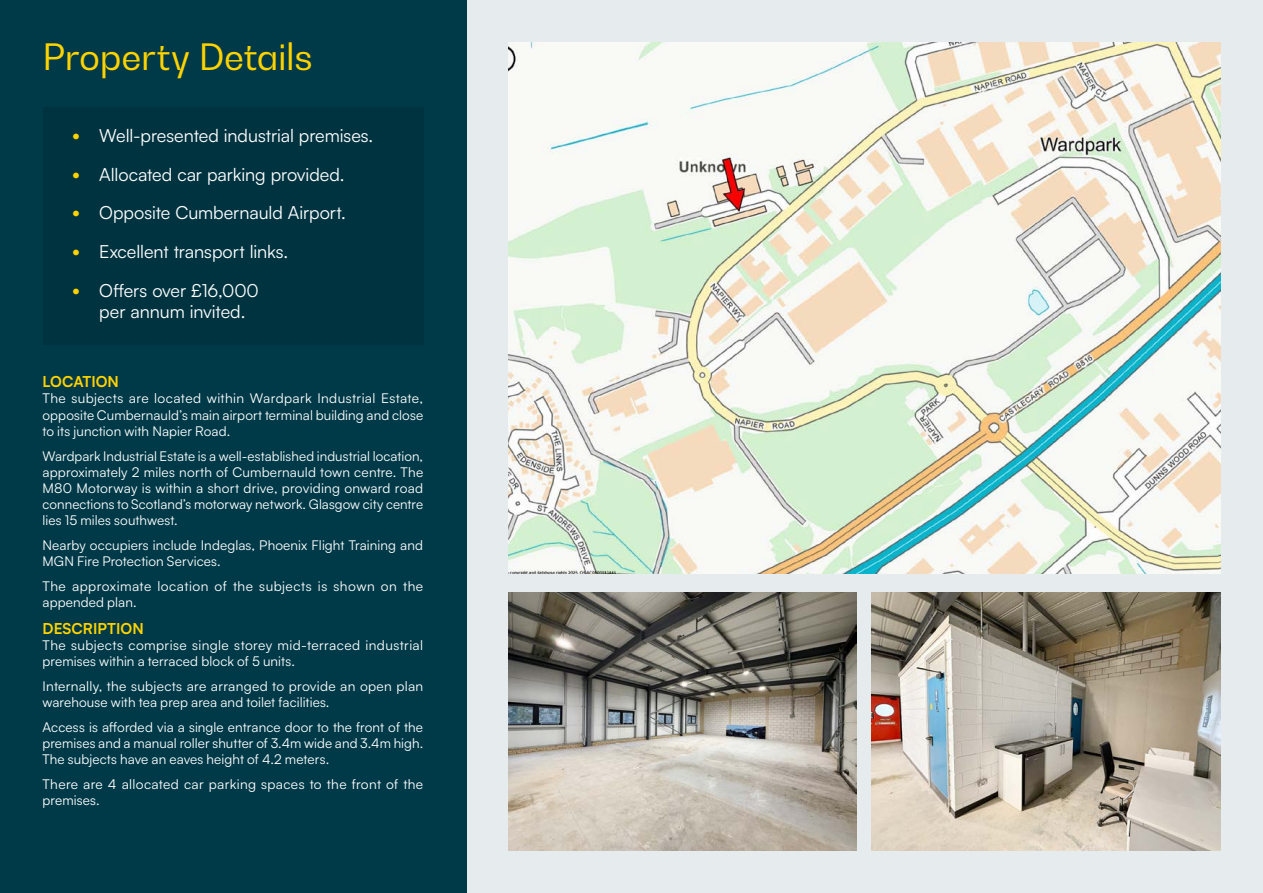
<style>
.page{position:relative;width:1263px;height:893px;background:#fff}
.page>*{position:absolute;margin:0;border:0;box-sizing:border-box;transform-origin:0 0}
.t1{font:36px "Bw Gradual DEMO";letter-spacing:-.01em;color:#ffd300}
.t2{font:18px/21.6px "Satoshi";letter-spacing:-.005em;color:#fff}
.t3{font:700 15px "Satoshi";letter-spacing:.005em;color:#ffd300}
.t4{font:13.5px/16.2px "Satoshi";letter-spacing:.01em;color:#fff}
.t5{font:13.5px/16.2px "Satoshi";letter-spacing:.03em;color:#fff}
.s1{font-size:21px;color:#ffd300}
</style>
<div class="page">
<div style="left:0;top:0;width:466px;height:893px;background:#003a48"></div>
<div style="left:466px;top:0;width:797px;height:893px;background:#e6ebed"></div>
<img style="left:872px;top:592px;width:348px;height:258px">
<div style="left:43px;top:107px;width:380px;height:237px;background:#003340"></div>
<img style="left:508px;top:43px;width:712px;height:530px">
<img style="left:508px;top:592px;width:349px;height:258px">
<h1 class="t1" style="left:43px;top:34px;width:272px">Property Details</h1>
<h2 class="t2" style="left:72px;top:124px;width:303px"><span class="s1">•</span> Well-presented industrial premises.</h2>
<h2 class="t2" style="left:72px;top:163px;width:274px"><span class="s1">•</span> Allocated car parking provided.</h2>
<h2 class="t2" style="left:72px;top:201px;width:275px"><span class="s1">•</span> Opposite Cumbernauld Airport.</h2>
<h2 class="t2" style="left:72px;top:240px;width:217px"><span class="s1">•</span> Excellent transport links.</h2>
<h2 class="t2" style="left:99px;top:278px;width:161px;text-indent:-27px"><span class="s1">•</span> Offers over £16,000 per annum invited.</h2>
<p class="t3" style="left:43px;top:371px;width:78px">LOCATION</p>
<p class="t4" style="left:43px;top:390px;width:382px;text-align:justify">The subjects are located within Wardpark Industrial Estate, opposite Cumbernauld’s main airport terminal building and close to its junction with Napier Road.</p>
<p class="t4" style="left:43px;top:447px;width:382px;text-align:justify">Wardpark Industrial Estate is a well-established industrial location, approximately 2 miles north of Cumbernauld town centre. The M80 Motorway is within a short drive, providing onward road connections to Scotland’s motorway network. Glasgow city centre lies 15 miles southwest.</p>
<p class="t4" style="left:43px;top:536px;width:382px">Nearby occupiers include Indeglas, Phoenix Flight Training and<br>MGN Fire Protection Services.</p>
<p class="t5" style="left:43px;top:577px;width:382px">The approximate location of the subjects is shown on the appended plan.</p>
<p class="t3" style="left:43px;top:617px;width:103px">DESCRIPTION</p>
<p class="t4" style="left:43px;top:636px;width:382px">The subjects comprise single storey mid-terraced industrial premises within a terraced block of 5 units.</p>
<p class="t4" style="left:43px;top:677px;width:382px">Internally, the subjects are arranged to provide an open plan warehouse with tea prep area and toilet facilities.</p>
<p class="t4" style="left:43px;top:718px;width:382px;text-align:justify">Access is afforded via a single entrance door to the front of the premises and a manual roller shutter of 3.4m wide and 3.4m high.<br>The subjects have an eaves height of 4.2 meters.</p>
<p class="t4" style="left:43px;top:775px;width:382px">There are 4 allocated car parking spaces to the front of the premises.</p>
</div>
